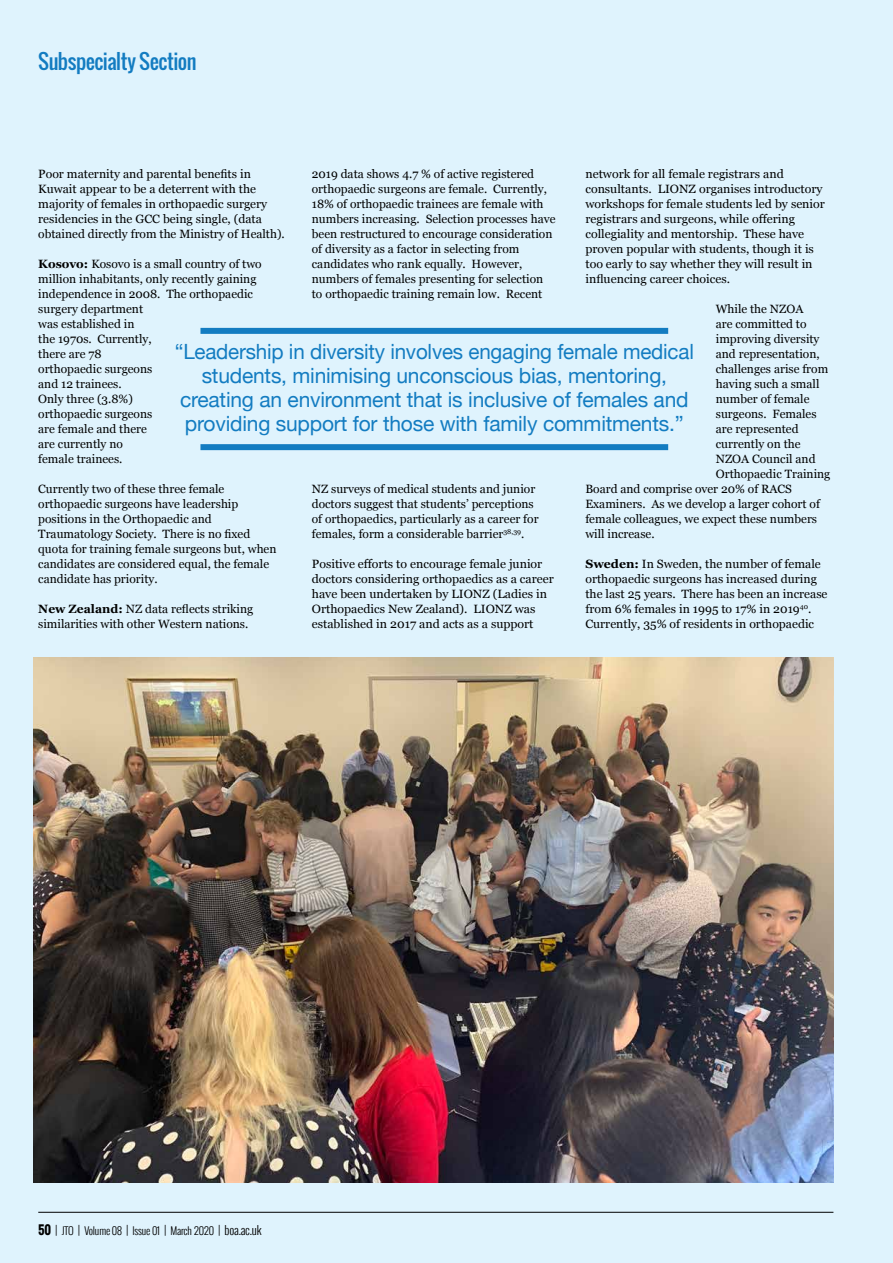
<style>
.page{position:relative;width:893px;height:1263px;background:#dff3fd}
.page>*{position:absolute;margin:0;border:0;box-sizing:border-box;transform-origin:0 0}
.t1{font:21px/24px "Helvetica Neue";letter-spacing:-.01em;color:#137cc1;text-align:center}
.t2{font:20.25px "Oswald";letter-spacing:-.02em;color:#137cc1}
.t3{font:12px/15px "Georgia";color:#000}
.t4{font:300 10.5px "Oswald";letter-spacing:-.02em;color:#000}
.s1{font-weight:700}
.s2{font-weight:700;font-size:12px}
.s3{font-size:12px}
</style>
<div class="page">
<hr style="left:38px;top:1212px;width:795px;height:1px;background:#000">
<div style="left:200px;top:328px;width:468px;height:6px;background:#137cc1"></div>
<div style="left:200px;top:444px;width:468px;height:6px;background:#137cc1"></div>
<img style="left:34px;top:658px;width:799px;height:525px">
<h2 class="t2" style="left:38px;top:46px;width:160px">Subspecialty Section</h2>
<p class="t3" style="left:38px;top:165px;width:248px">Poor maternity and parental benefits in Kuwait appear to be a deterrent with the majority of females in orthopaedic surgery residencies in the GCC being single, (data obtained directly from the Ministry of Health).</p>
<p class="t3" style="left:38px;top:255px;width:225px"><span class="s1">Kosovo:</span> Kosovo is a small country of two million inhabitants, only recently gaining independence in 2008. The orthopaedic surgery department<br>was established in<br>the 1970s. Currently,<br>there are 78<br>orthopaedic surgeons<br>and 12 trainees.<br>Only three (3.8%)<br>orthopaedic surgeons<br>are female and there<br>are currently no<br>female trainees.</p>
<p class="t3" style="left:38px;top:480px;width:240px">Currently two of these three female orthopaedic surgeons have leadership positions in the Orthopaedic and Traumatology Society. There is no fixed quota for training female surgeons but, when candidates are considered equal, the female candidate has priority.</p>
<p class="t3" style="left:38px;top:600px;width:217px"><span class="s1">New Zealand:</span> NZ data reflects striking similarities with other Western nations.</p>
<p class="t3" style="left:312px;top:165px;width:245px">2019 data shows 4.7 % of active registered orthopaedic surgeons are female. Currently, 18% of orthopaedic trainees are female with numbers increasing. Selection processes have been restructured to encourage consideration of diversity as a factor in selecting from candidates who rank equally. However, numbers of females presenting for selection to orthopaedic training remain low. Recent</p>
<p class="t3" style="left:585px;top:165px;width:241px">network for all female registrars and consultants. LIONZ organises introductory workshops for female students led by senior registrars and surgeons, while offering collegiality and mentorship. These have proven popular with students, though it is too early to say whether they will result in influencing career choices.</p>
<p class="t3" style="left:716px;top:300px;width:89px">While the NZOA</p>
<p class="t3" style="left:716px;top:315px;width:92px">are committed to</p>
<p class="t3" style="left:716px;top:330px;width:105px">improving diversity</p>
<p class="t3" style="left:716px;top:345px;width:105px">and representation,</p>
<p class="t3" style="left:716px;top:360px;width:114px">challenges arise from</p>
<p class="t3" style="left:716px;top:375px;width:105px">having such a small</p>
<p class="t3" style="left:716px;top:390px;width:95px">number of female</p>
<p class="t3" style="left:716px;top:405px;width:102px">surgeons. Females</p>
<p class="t3" style="left:716px;top:420px;width:84px">are represented</p>
<p class="t3" style="left:716px;top:435px;width:86px">currently on the</p>
<p class="t3" style="left:716px;top:450px;width:101px">NZOA Council and</p>
<p class="t3" style="left:716px;top:465px;width:116px">Orthopaedic Training</p>
<p class="t3" style="left:585px;top:480px;width:208px">Board and comprise over 20% of RACS</p>
<p class="t3" style="left:585px;top:495px;width:236px">Examiners. As we develop a larger cohort of</p>
<p class="t3" style="left:585px;top:510px;width:233px">female colleagues, we expect these numbers</p>
<p class="t3" style="left:585px;top:525px;width:71px">will increase.</p>
<p class="t3" style="left:585px;top:555px;width:244px"><span class="s1">Sweden:</span> In Sweden, the number of female orthopaedic surgeons has increased during the last 25 years. There has been an increase from 6% females in 1995 to 17% in 2019<sup>40</sup>.<br>Currently, 35% of residents in orthopaedic</p>
<h1 class="t1" style="left:175px;top:341px;width:521px">“Leadership in diversity involves engaging female medical students, minimising unconscious bias, mentoring, creating an environment that is inclusive of females and providing support for those with family commitments.”</h1>
<p class="t3" style="left:312px;top:480px;width:228px">NZ surveys of medical students and junior doctors suggest that students’ perceptions of orthopaedics, particularly as a career for females, form a considerable barrier<sup>38,39</sup>.</p>
<p class="t3" style="left:312px;top:555px;width:243px">Positive efforts to encourage female junior doctors considering orthopaedics as a career have been undertaken by LIONZ (Ladies in Orthopaedics New Zealand). LIONZ was established in 2017 and acts as a support</p>
<p class="t4" style="left:38px;top:1223px;width:225px"><span class="s2">50</span> <span class="s3">|</span> JTO <span class="s3">|</span> Volume 08 <span class="s3">|</span> Issue 01 <span class="s3">|</span> March 2020 <span class="s3">| boa.ac.uk</span></p>
</div>
